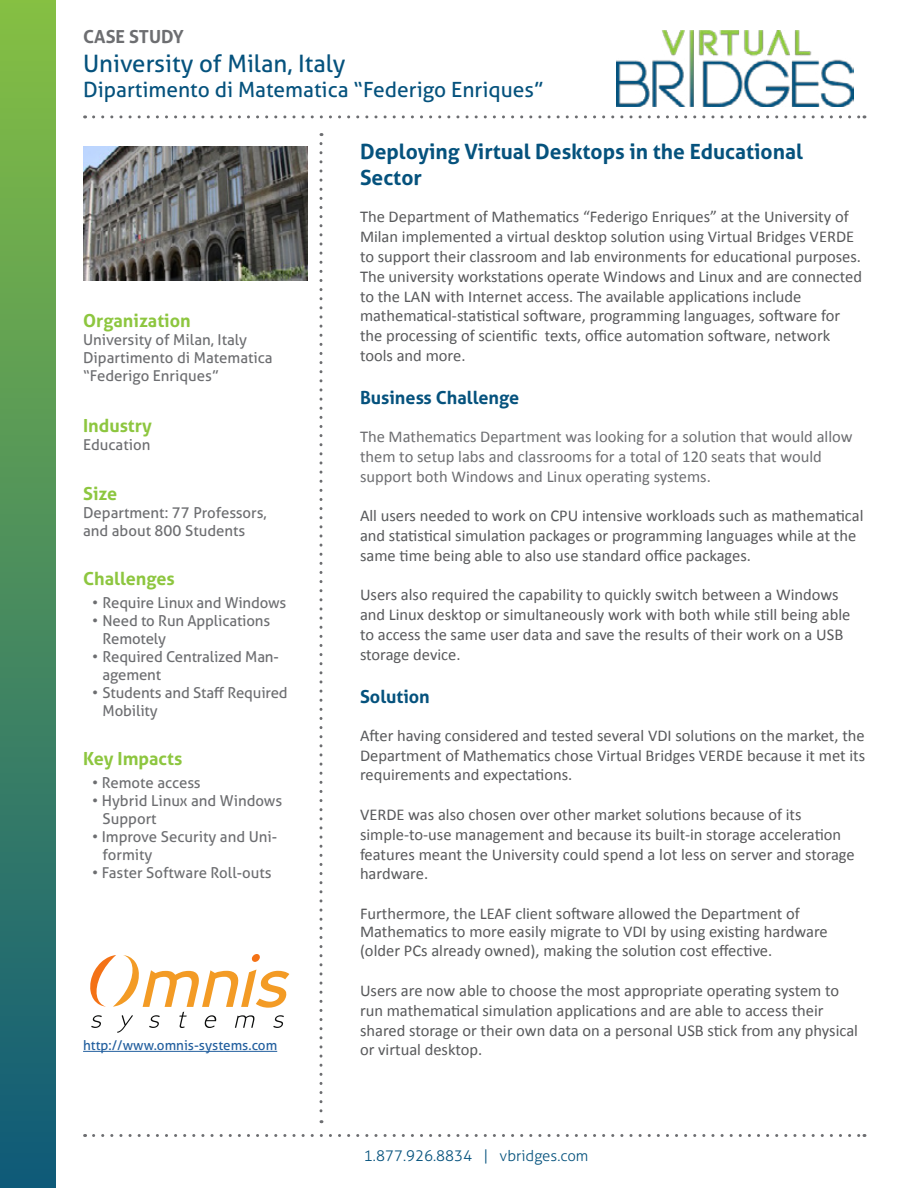
<style>
.page{position:relative;width:918px;height:1188px;background:#fff}
.page>*{position:absolute;margin:0;border:0;box-sizing:border-box;transform-origin:0 0}
.t1{font:24px "Aller";color:#05527d}
.t2{font:700 21px/25.2px "Aller";color:#05527d}
.t3{font:21px "Aller";color:#05527d}
.t4{font:700 18px "Aller";color:#8dc63f}
.t5{font:700 18px "Aller";color:#05527d}
.t6{font:700 18px "Aller";color:#6d6e71}
.t7{font:16.5px/19.8px "Calibri";color:#58595b}
.t8{font:16.5px/19.8px "Calibri";color:#6d6e71}
.t9{font:15px/18px "Aller";color:#6d6e71}
.t10{font:300 15px "Aller";color:#05527d}
.t11{font:13.5px "Aller";color:#215e9e}
</style>
<div class="page">
<img style="left:617px;top:30px;width:236px;height:76px">
<div style="left:0;top:0;width:56px;height:1188px;background:linear-gradient(to bottom,#85c042,#0e5a79)"></div>
<svg style="left:94px;top:115px;width:771px;height:3px"></svg>
<svg style="left:94px;top:1134px;width:771px;height:3px"></svg>
<svg style="left:320px;top:144px;width:2px;height:979px"></svg>
<img style="left:83px;top:147px;width:224px;height:133px">
<svg style="left:90px;top:954px;width:199px;height:79px"></svg>
<hr style="left:83px;top:1051px;width:194px;height:1px;background:#215e9e">
<p class="t6" style="left:83px;top:26px;width:102px">CASE STUDY</p>
<h1 class="t1" style="left:83px;top:49px;width:264px">University of Milan, Italy</h1>
<p class="t3" style="left:83px;top:77px;width:462px">Dipartimento di Matematica “Federigo Enriques”</p>
<p class="t4" style="left:83px;top:310px;width:109px">Organization</p>
<p class="t9" style="left:83px;top:331px;width:191px">University of Milan, Italy<br>Dipartimento di Matematica “Federigo Enriques”</p>
<p class="t4" style="left:83px;top:415px;width:70px">Industry</p>
<p class="t9" style="left:83px;top:436px;width:69px">Education</p>
<p class="t4" style="left:83px;top:482px;width:36px">Size</p>
<p class="t9" style="left:83px;top:504px;width:185px">Department: 77 Professors, and about 800 Students</p>
<p class="t4" style="left:83px;top:568px;width:93px">Challenges</p>
<p class="t9" style="left:92px;top:594px;width:196px">• Require Linux and Windows</p>
<p class="t9" style="left:103px;top:612px;width:169px;text-indent:-10px">• Need to Run Applications<br>Remotely</p>
<p class="t9" style="left:103px;top:648px;width:178px;text-indent:-10px">• Required Centralized Man&shy;agement</p>
<p class="t9" style="left:103px;top:684px;width:187px;text-indent:-11px">• Students and Staff Required<br>Mobility</p>
<p class="t4" style="left:83px;top:748px;width:101px">Key Impacts</p>
<p class="t9" style="left:92px;top:774px;width:110px">• Remote access</p>
<p class="t9" style="left:103px;top:792px;width:181px;text-indent:-10px">• Hybrid Linux and Windows<br>Support</p>
<p class="t9" style="left:103px;top:828px;width:176px;text-indent:-10px">• Improve Security and Uni&shy;formity</p>
<p class="t9" style="left:92px;top:864px;width:181px">• Faster Software Roll-outs</p>
<p class="t11" style="left:83px;top:1037px;width:196px">http://www.omnis-systems.com</p>
<p class="t2" style="left:360px;top:139px;width:444px">Deploying Virtual Desktops in the Educational<br>Sector</p>
<p class="t7" style="left:360px;top:207px;width:504px">The Department of Mathematics “Federigo Enriques” at the University of Milan implemented a virtual desktop solution using Virtual Bridges VERDE to support their classroom and lab environments for educational purposes.<br>The university workstations operate Windows and Linux and are connected to the LAN with Internet access. The available applications include mathematical-statistical software, programming languages, software for the processing of scientific texts, office automation software, network tools and more.</p>
<p class="t5" style="left:360px;top:387px;width:161px">Business Challenge</p>
<p class="t8" style="left:360px;top:427px;width:494px">The Mathematics Department was looking for a solution that would allow them to setup labs and classrooms for a total of 120 seats that would support both Windows and Linux operating systems.</p>
<p class="t7" style="left:360px;top:506px;width:505px">All users needed to work on CPU intensive workloads such as mathematical and statistical simulation packages or programming languages while at the same time being able to also use standard office packages.</p>
<p class="t7" style="left:360px;top:585px;width:492px">Users also required the capability to quickly switch between a Windows and Linux desktop or simultaneously work with both while still being able to access the same user data and save the results of their work on a USB storage device.</p>
<p class="t5" style="left:360px;top:686px;width:71px">Solution</p>
<p class="t7" style="left:360px;top:726px;width:507px;text-align:justify">After having considered and tested several VDI solutions on the market, the Department of Mathematics chose Virtual Bridges VERDE because it met its requirements and expectations.</p>
<p class="t7" style="left:360px;top:805px;width:496px">VERDE was also chosen over other market solutions because of its simple-to-use management and because its built-in storage acceleration features meant the University could spend a lot less on server and storage hardware.</p>
<p class="t7" style="left:360px;top:905px;width:469px;line-height:17.5px">Furthermore, the LEAF client software allowed the Department of<br>Mathematics to more easily migrate to VDI by using existing hardware</p>
<p class="t7" style="left:360px;top:941px;width:414px">(older PCs already owned), making the solution cost effective.</p>
<p class="t7" style="left:360px;top:981px;width:500px">Users are now able to choose the most appropriate operating system to run mathematical simulation applications and are able to access their shared storage or their own data on a personal USB stick from any physical or virtual desktop.</p>
<p class="t10" style="left:364px;top:1147px;width:226px">1.877.926.8834 | vbridges.com</p>
</div>
